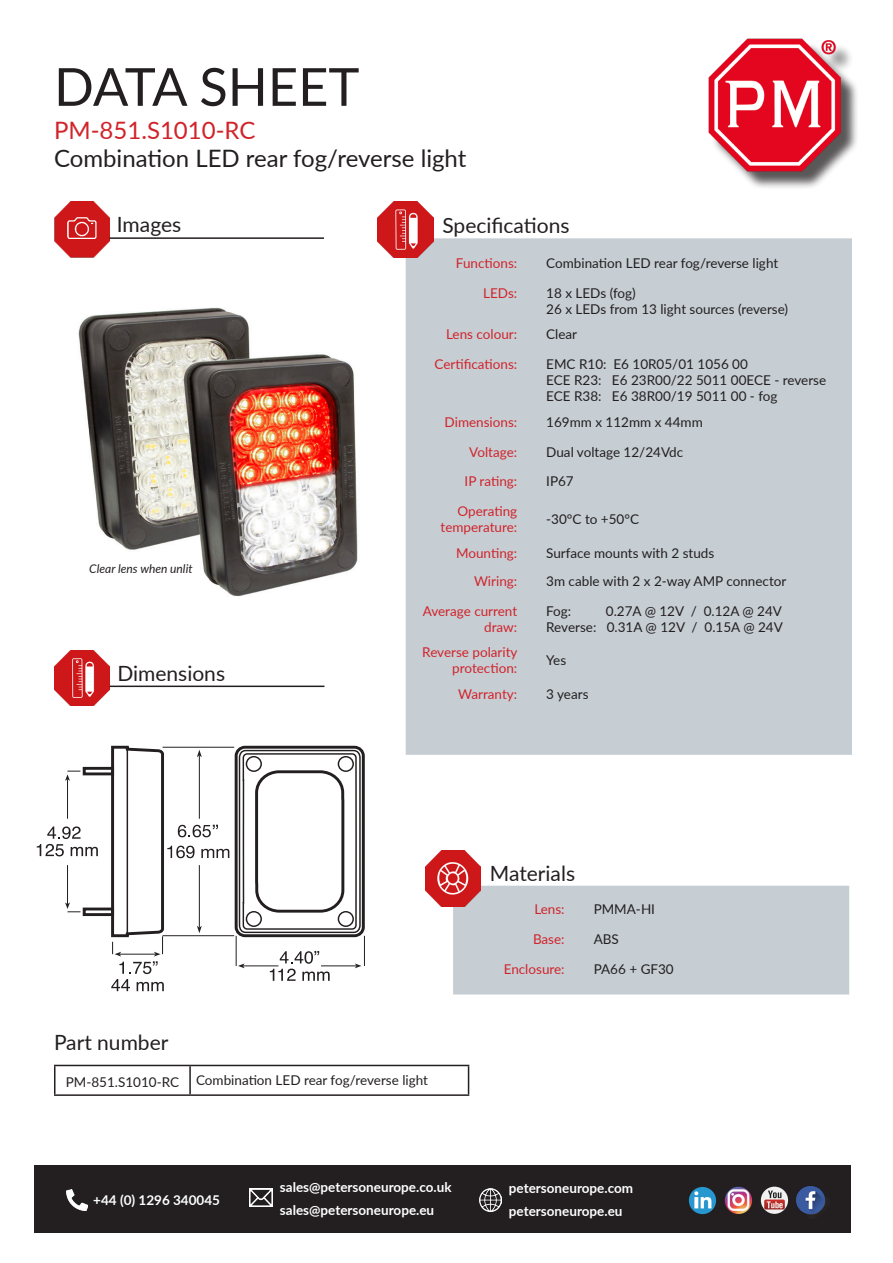
<style>
.page{position:relative;width:893px;height:1263px;background:#fff}
.page>*{position:absolute;margin:0;border:0;box-sizing:border-box;transform-origin:0 0}
.t1{font:52.5px "Lato";color:#231f20}
.t2{font:24px "Lato";color:#231f20}
.t3{font:24px "Lato";color:#d1232a}
.t4{font:21px "Lato";color:#231f20}
.t5{font:13.5px "Lato";color:#231f20}
.t6{font:13.5px/16.2px "Lato";color:#d1232a;text-align:right}
.t7{font:700 13.5px "Lato";color:#fff}
.t8{font:italic 12px "Lato";color:#231f20}
</style>
<div class="page">
<img style="left:54px;top:202px;width:55px;height:55px">
<hr style="left:109px;top:237px;width:215px;height:2px;background:#231f20">
<div style="left:406px;top:238px;width:446px;height:517px;background:#c6ced4"></div>
<img style="left:378px;top:202px;width:56px;height:55px">
<div style="left:453px;top:886px;width:396px;height:108px;background:#c6ced4"></div>
<img style="left:425px;top:850px;width:56px;height:56px">
<img style="left:54px;top:650px;width:56px;height:56px">
<hr style="left:110px;top:685px;width:214px;height:2px;background:#231f20">
<hr style="left:54px;top:1065px;width:136px;height:1px;background:#231f20">
<hr style="left:54px;top:1066px;width:2px;height:28px;background:#231f20">
<hr style="left:190px;top:1065px;width:279px;height:1px;background:#231f20">
<hr style="left:189px;top:1066px;width:2px;height:28px;background:#231f20">
<svg style="left:468px;top:1066px;width:1px;height:28px"></svg>
<hr style="left:54px;top:1094px;width:136px;height:2px;background:#231f20">
<hr style="left:190px;top:1094px;width:279px;height:2px;background:#231f20">
<img style="left:708px;top:38px;width:149px;height:150px">
<img style="left:78px;top:307px;width:280px;height:289px">
<svg style="left:37px;top:745px;width:328px;height:246px"></svg>
<div style="left:34px;top:1165px;width:816px;height:68px;background:#231f20"></div>
<img style="left:66px;top:1189px;width:21px;height:21px">
<img style="left:249px;top:1188px;width:23px;height:18px">
<img style="left:479px;top:1189px;width:23px;height:22px">
<img style="left:761px;top:1186px;width:27px;height:28px;border-radius:14px">
<img style="left:725px;top:1187px;width:27px;height:27px;border-radius:13px">
<img style="left:689px;top:1187px;width:27px;height:27px;border-radius:14px">
<img style="left:796px;top:1186px;width:30px;height:29px">
<p class="t1" style="left:54px;top:49px;width:307px">DATA SHEET</p>
<p class="t3" style="left:54px;top:113px;width:203px">PM-851.S1010-RC</p>
<p class="t2" style="left:54px;top:141px;width:414px">Combination LED rear fog/reverse light</p>
<p class="t4" style="left:117px;top:210px;width:66px">Images</p>
<p class="t8" style="left:89px;top:560px;width:105px">Clear lens when unlit</p>
<p class="t4" style="left:117px;top:658px;width:109px">Dimensions</p>
<p class="t4" style="left:54px;top:1027px;width:116px">Part number</p>
<p class="t4" style="left:442px;top:210px;width:129px">Specifications</p>
<p class="t6" style="left:456px;top:254px;width:63px">Functions:</p>
<p class="t5" style="left:546px;top:253px;width:233px">Combination LED rear fog/reverse light</p>
<p class="t6" style="left:483px;top:284px;width:36px">LEDs:</p>
<p class="t5" style="left:546px;top:283px;width:91px">18 x LEDs (fog)</p>
<p class="t5" style="left:546px;top:299px;width:243px">26 x LEDs from 13 light sources (reverse)</p>
<p class="t6" style="left:446px;top:325px;width:73px">Lens colour:</p>
<p class="t5" style="left:546px;top:324px;width:32px">Clear</p>
<p class="t6" style="left:434px;top:355px;width:84px">Certifications:</p>
<p class="t5" style="left:546px;top:354px;width:203px">EMC R10: E6 10R05/01 1056 00</p>
<p class="t5" style="left:546px;top:370px;width:281px">ECE R23: E6 23R00/22 5011 00ECE - reverse</p>
<p class="t5" style="left:546px;top:387px;width:233px">ECE R38: E6 38R00/19 5011 00 - fog</p>
<p class="t6" style="left:445px;top:413px;width:74px">Dimensions:</p>
<p class="t5" style="left:546px;top:412px;width:158px">169mm x 112mm x 44mm</p>
<p class="t6" style="left:469px;top:443px;width:49px">Voltage:</p>
<p class="t5" style="left:546px;top:442px;width:138px">Dual voltage 12/24Vdc</p>
<p class="t6" style="left:465px;top:473px;width:54px">IP rating:</p>
<p class="t5" style="left:546px;top:472px;width:29px">IP67</p>
<p class="t6" style="left:441px;top:503px;width:78px">Operating temperature:</p>
<p class="t5" style="left:546px;top:510px;width:94px">-30°C to +50°C</p>
<p class="t6" style="left:456px;top:544px;width:63px">Mounting:</p>
<p class="t5" style="left:546px;top:543px;width:170px">Surface mounts with 2 studs</p>
<p class="t6" style="left:474px;top:572px;width:45px">Wiring:</p>
<p class="t5" style="left:546px;top:571px;width:242px">3m cable with 2 x 2-way AMP connector</p>
<p class="t6" style="left:423px;top:602px;width:96px">Average current draw:</p>
<p class="t5" style="left:546px;top:601px;width:27px">Fog:</p>
<p class="t5" style="left:606px;top:601px;width:178px">0.27A @ 12V / 0.12A @ 24V</p>
<p class="t5" style="left:546px;top:617px;width:238px">Reverse: 0.31A @ 12V / 0.15A @ 24V</p>
<p class="t6" style="left:422px;top:644px;width:97px">Reverse polarity protection:</p>
<p class="t5" style="left:546px;top:651px;width:21px">Yes</p>
<p class="t6" style="left:458px;top:685px;width:60px">Warranty:</p>
<p class="t5" style="left:546px;top:684px;width:44px">3 years</p>
<p class="t4" style="left:490px;top:859px;width:87px">Materials</p>
<p class="t6" style="left:534px;top:901px;width:32px">Lens:</p>
<p class="t5" style="left:594px;top:900px;width:63px">PMMA-HI</p>
<p class="t6" style="left:533px;top:931px;width:33px">Base:</p>
<p class="t5" style="left:594px;top:930px;width:27px">ABS</p>
<p class="t6" style="left:504px;top:960px;width:62px">Enclosure:</p>
<p class="t5" style="left:594px;top:959px;width:82px">PA66 + GF30</p>
<p class="t5" style="left:66px;top:1072px;width:115px">PM-851.S1010-RC</p>
<p class="t5" style="left:196px;top:1070px;width:233px">Combination LED rear fog/reverse light</p>
<p class="t7" style="left:93px;top:1190px;width:128px">+44 (0) 1296 340045</p>
<p class="t7" style="left:280px;top:1177px;width:173px">sales@petersoneurope.co.uk</p>
<p class="t7" style="left:509px;top:1178px;width:126px">petersoneurope.com</p>
<p class="t7" style="left:280px;top:1200px;width:156px">sales@petersoneurope.eu</p>
<p class="t7" style="left:509px;top:1201px;width:115px">petersoneurope.eu</p>
</div>
